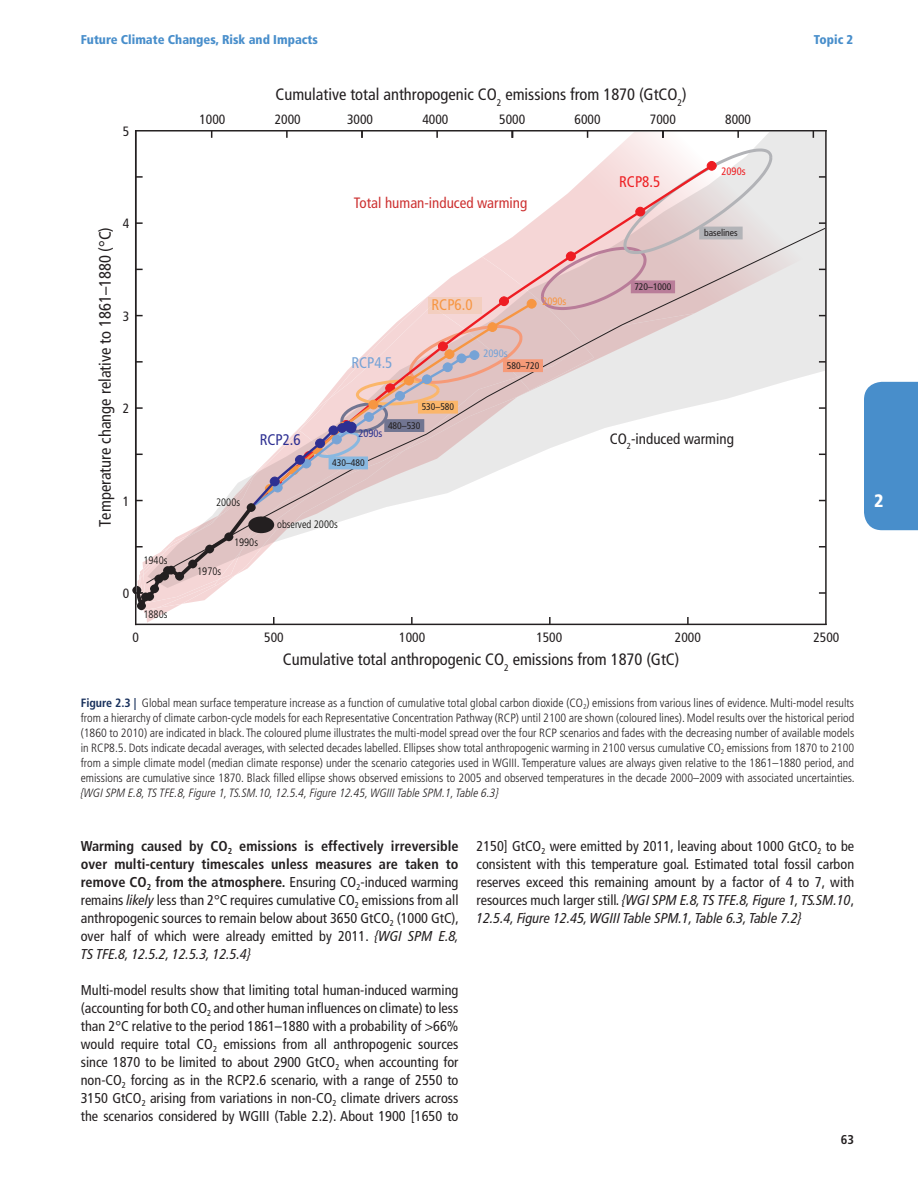
<style>
.page{position:relative;width:918px;height:1188px;background:#fff}
.page>*{position:absolute;margin:0;border:0;box-sizing:border-box;transform-origin:0 0}
.t1{font:900 condensed 18px "Frutiger LT Pro";color:#fff}
.t2{font:condensed 16.5px "Frutiger LT Pro";color:#231f20}
.t3{font:condensed 15.45px "Frutiger LT Pro";color:#2e3092}
.t4{font:condensed 15.45px "Frutiger LT Pro";color:#76a3d6}
.t5{font:condensed 15.45px "Frutiger LT Pro";color:#ee1f23}
.t6{font:condensed 15.45px "Frutiger LT Pro";color:#f79642}
.t7{font:condensed 15px "Frutiger LT Pro";color:#cd3232}
.t8{font:condensed 15px "Frutiger LT Pro";color:#231f20}
.Body{font:condensed 14.25px/18px "Frutiger LT Pro";color:#231f20;text-align:justify}
.t9{font:condensed 13.5px "Frutiger LT Pro";color:#231f20}
.t10{font:900 condensed 12.75px "Frutiger LT Pro";color:#488ecb}
.t11{font:700 condensed 12.75px "Frutiger LT Pro";color:#231f20}
.Figure_Caption{font:300 condensed 12px/15px "Frutiger LT Pro";color:#231f20;text-align:justify}
.t12{font:300 condensed 10.8px "Frutiger LT Pro";color:#040503}
.t13{font:condensed 10.8px "Frutiger LT Pro";color:#ee1f23}
.t14{font:condensed 10.8px "Frutiger LT Pro";color:#f79643}
.t15{font:condensed 10.8px "Frutiger LT Pro";color:#75a2d6}
.t16{font:condensed 10.8px "Frutiger LT Pro";color:#2d3490}
.t17{font:condensed 9.6px "Frutiger LT Pro";color:#231f20}
.s1{font-weight:700;color:#172f5b}
.s2{font-style:italic}
.s3{font-weight:700}
</style>
<div class="page">
<div style="left:864px;top:382px;width:54px;height:148px;background:#488ecb"></div>
<svg style="left:210px;top:133px;width:614px;height:94px"></svg>
<svg style="left:774px;top:227px;width:50px;height:320px"></svg>
<svg style="left:132px;top:586px;width:9px;height:9px"></svg>
<svg style="left:286px;top:132px;width:2px;height:6px"></svg>
<svg style="left:361px;top:132px;width:2px;height:6px"></svg>
<svg style="left:436px;top:132px;width:2px;height:6px"></svg>
<svg style="left:662px;top:132px;width:2px;height:6px"></svg>
<svg style="left:737px;top:132px;width:2px;height:6px"></svg>
<hr style="left:136px;top:130px;width:690px;height:2px;background:#231f20">
<hr style="left:825px;top:131px;width:2px;height:493px;background:#231f20">
<hr style="left:135px;top:131px;width:1px;height:493px;background:#231f20">
<svg style="left:819px;top:592px;width:7px;height:2px"></svg>
<svg style="left:819px;top:546px;width:7px;height:2px"></svg>
<svg style="left:819px;top:407px;width:7px;height:2px"></svg>
<svg style="left:819px;top:361px;width:7px;height:2px"></svg>
<svg style="left:819px;top:222px;width:7px;height:2px"></svg>
<svg style="left:819px;top:176px;width:7px;height:2px"></svg>
<hr style="left:136px;top:624px;width:690px;height:1px;background:#231f20">
<svg style="left:136px;top:147px;width:638px;height:477px"></svg>
<div style="left:428px;top:297px;width:53px;height:16px;background:#f3cebf"></div>
<p class="t10" style="left:81px;top:32px;width:239px">Future Climate Changes, Risk and Impacts</p>
<p class="t10" style="left:814px;top:32px;width:41px">Topic 2</p>
<p class="t2" style="left:276px;top:85px;width:413px">Cumulative total anthropogenic CO<sub>2</sub> emissions from 1870 (GtCO<sub>2</sub>)</p>
<p class="t9" style="left:123px;top:123px;width:8px">5</p>
<p class="t9" style="left:200px;top:112px;width:27px">1000</p>
<p class="t9" style="left:275px;top:112px;width:27px">2000</p>
<p class="t9" style="left:347px;top:112px;width:27px">3000</p>
<p class="t9" style="left:422px;top:112px;width:27px">4000</p>
<p class="t9" style="left:499px;top:112px;width:27px">5000</p>
<p class="t9" style="left:575px;top:112px;width:27px">6000</p>
<p class="t9" style="left:650px;top:112px;width:27px">7000</p>
<p class="t9" style="left:725px;top:112px;width:27px">8000</p>
<p class="t2" style="left:96px;top:527px;width:301px;rotate:-90deg">Temperature change relative to 1861–1880 (°C)</p>
<p class="t9" style="left:123px;top:216px;width:8px">4</p>
<p class="t9" style="left:123px;top:308px;width:8px">3</p>
<p class="t9" style="left:123px;top:401px;width:8px">2</p>
<p class="t9" style="left:123px;top:493px;width:8px">1</p>
<p class="t9" style="left:123px;top:586px;width:8px">0</p>
<p class="t12" style="left:144px;top:554px;width:25px">1940s</p>
<p class="t12" style="left:144px;top:609px;width:25px">1880s</p>
<p class="t7" style="left:354px;top:194px;width:175px">Total human-induced warming</p>
<p class="t6" style="left:431px;top:296px;width:43px">RCP6.0</p>
<p class="t14" style="left:542px;top:295px;width:26px">2090s</p>
<p class="t3" style="left:260px;top:430px;width:43px">RCP2.6</p>
<p class="t4" style="left:351px;top:353px;width:43px">RCP4.5</p>
<p class="t17" style="left:422px;top:401px;width:34px">530–580</p>
<p class="t17" style="left:388px;top:420px;width:34px">480–530</p>
<p class="t16" style="left:358px;top:427px;width:26px">2090s</p>
<p class="t17" style="left:332px;top:457px;width:34px">430–480</p>
<p class="t12" style="left:216px;top:496px;width:25px">2000s</p>
<p class="t12" style="left:234px;top:536px;width:25px">1990s</p>
<p class="t12" style="left:197px;top:565px;width:25px">1970s</p>
<p class="t12" style="left:277px;top:518px;width:62px">observed 2000s</p>
<p class="t15" style="left:484px;top:347px;width:26px">2090s</p>
<p class="t17" style="left:507px;top:360px;width:34px">580–720</p>
<p class="t5" style="left:619px;top:173px;width:43px">RCP8.5</p>
<p class="t17" style="left:634px;top:281px;width:39px">720–1000</p>
<p class="t13" style="left:722px;top:165px;width:26px">2090s</p>
<p class="t17" style="left:704px;top:227px;width:35px">baselines</p>
<p class="t8" style="left:610px;top:430px;width:126px">CO<sub>2</sub>-induced warming</p>
<p class="t9" style="left:132px;top:629px;width:8px">0</p>
<p class="t9" style="left:264px;top:629px;width:21px">500</p>
<p class="t9" style="left:399px;top:629px;width:27px">1000</p>
<p class="t9" style="left:536px;top:629px;width:27px">1500</p>
<p class="t9" style="left:675px;top:629px;width:27px">2000</p>
<p class="t2" style="left:283px;top:650px;width:398px">Cumulative total anthropogenic CO<sub>2</sub> emissions from 1870 (GtC)</p>
<p class="t9" style="left:814px;top:629px;width:27px">2500</p>
<p class="Figure_Caption" style="left:81px;top:695px;width:775px"><span class="s1">Figure 2.3 |</span> Global mean surface temperature increase as a function of cumulative total global carbon dioxide (CO<sub>2</sub>) emissions from various lines of evidence. Multi-model results from a hierarchy of climate carbon-cycle models for each Representative Concentration Pathway (RCP) until 2100 are shown (coloured lines). Model results over the historical period (1860 to 2010) are indicated in black. The coloured plume illustrates the multi-model spread over the four RCP scenarios and fades with the decreasing number of available models in RCP8.5. Dots indicate decadal averages, with selected decades labelled. Ellipses show total anthropogenic warming in 2100 versus cumulative CO<sub>2</sub> emissions from 1870 to 2100 from a simple climate model (median climate response) under the scenario categories used in WGIII. Temperature values are always given relative to the 1861–1880 period, and emissions are cumulative since 1870. Black filled ellipse shows observed emissions to 2005 and observed temperatures in the decade 2000–2009 with associated uncertainties. <span class="s2">{WGI SPM E.8, TS TFE.8, Figure 1, TS.SM.10, 12.5.4, Figure 12.45, WGIII Table SPM.1, Table 6.3}</span></p>
<p class="Body" style="left:81px;top:837px;width:380px"><span class="s3">Warming caused by CO</span><sub>2</sub> <span class="s3">emissions is effectively irreversible over multi-century timescales unless measures are taken to remove CO</span><sub>2</sub> <span class="s3">from the atmosphere.</span> Ensuring CO<sub>2</sub>-induced warming remains <span class="s2">likely</span> less than 2°C requires cumulative CO<sub>2</sub> emissions from all anthropogenic sources to remain below about 3650 GtCO<sub>2</sub> (1000 GtC), over half of which were already emitted by 2011. <span class="s2">{WGI SPM E.8, TS TFE.8, 12.5.2, 12.5.3, 12.5.4}</span></p>
<p class="Body" style="left:81px;top:981px;width:379px">Multi-model results show that limiting total human-induced warming (accounting for both CO<sub>2</sub> and other human influences on climate) to less than 2°C relative to the period 1861–1880 with a probability of &gt;66% would require total CO<sub>2</sub> emissions from all anthropogenic sources since 1870 to be limited to about 2900 GtCO<sub>2</sub> when accounting for non-CO<sub>2</sub> forcing as in the RCP2.6 scenario, with a range of 2550 to 3150 GtCO<sub>2</sub> arising from variations in non-CO<sub>2</sub> climate drivers across the scenarios considered by WGIII (Table 2.2). About 1900 [1650 to</p>
<p class="Body" style="left:477px;top:837px;width:379px">2150] GtCO<sub>2</sub> were emitted by 2011, leaving about 1000 GtCO<sub>2</sub> to be consistent with this temperature goal. Estimated total fossil carbon reserves exceed this remaining amount by a factor of 4 to 7, with resources much larger still. <span class="s2">{WGI SPM E.8, TS TFE.8, Figure 1, TS.SM.10</span>, <span class="s2">12.5.4, Figure 12.45, WGIII Table SPM.1, Table 6.3, Table 7.2}</span></p>
<p class="t11" style="left:841px;top:1132px;width:15px">63</p>
<p class="t1" style="left:874px;top:490px;width:11px">2</p>
</div>
